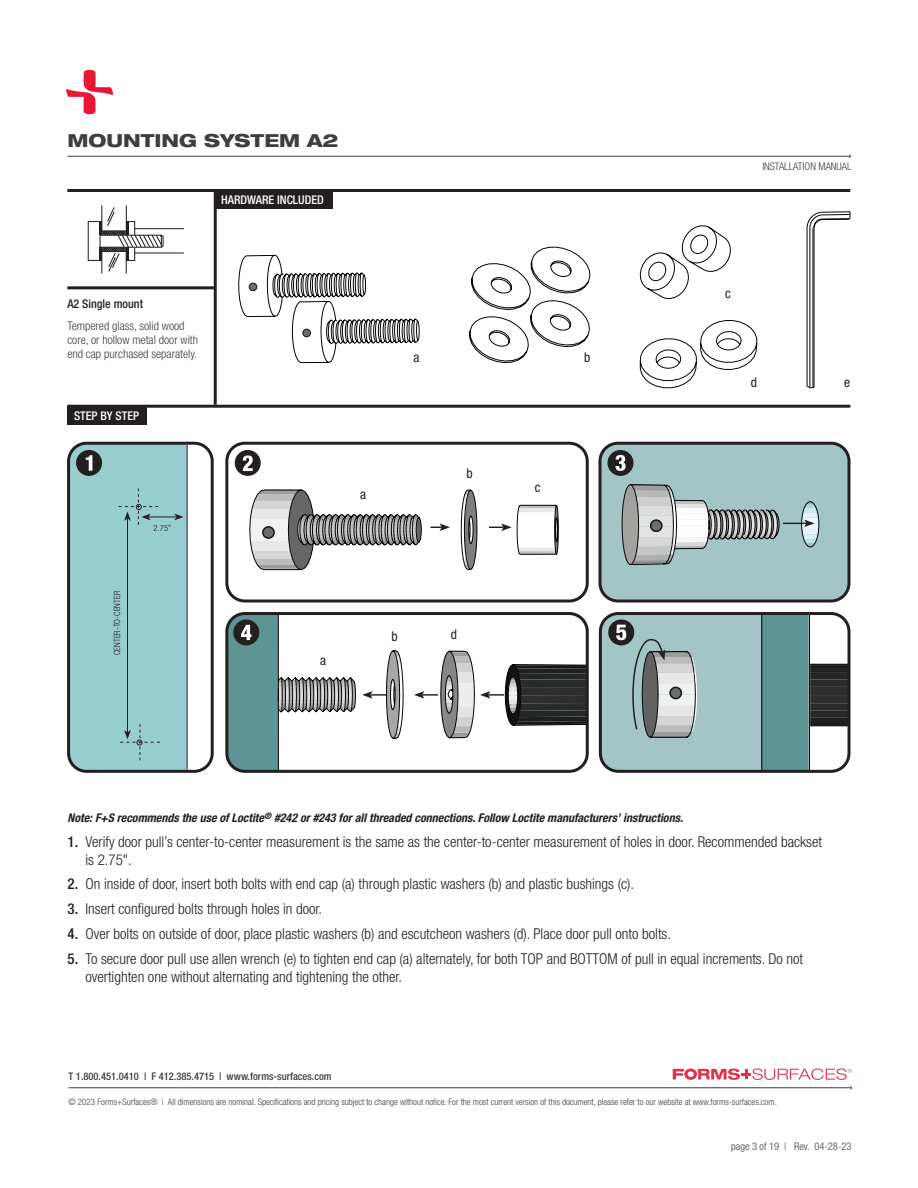
<style>
.page{position:relative;width:918px;height:1188px;background:#fff}
.page>*{position:absolute;margin:0;border:0;box-sizing:border-box;transform-origin:0 0}
.t1{font:800 expanded 18px "Helvetica Neue LT Std";color:#3e3e3f}
.t2{font:300 condensed 15px/18px "Helvetica Neue LT Std";color:#231f20}
.t3{font:condensed 13.5px "Helvetica Neue LT Std";color:#231f20}
.t4{font:italic 700 condensed 12px "Helvetica Neue LT Std";color:#231f20}
.t5{font:300 condensed 12px/14.4px "Helvetica Neue LT Std";color:#3e3e3f}
.t6{font:500 condensed 12px "Helvetica Neue LT Std";color:#fff}
.t7{font:500 condensed 12px "Helvetica Neue LT Std";color:#231f20}
.t8{font:500 condensed 10.5px "Helvetica Neue LT Std";color:#3e3e3f}
.t9{font:300 condensed 10.5px "Helvetica Neue LT Std";color:#3e3e3f}
.t10{font:300 condensed 9px "Helvetica Neue LT Std";color:#3e3e3f}
.t11{font:300 condensed 8.7px "Helvetica Neue LT Std";color:#231f20}
.s1{font-weight:500}
</style>
<div class="page">
<svg style="left:673px;top:1068px;width:179px;height:12px"></svg>
<hr style="left:68px;top:1087px;width:783px;height:1px;background:#3e3e3f">
<hr style="left:214px;top:189px;width:3px;height:216px;background:#231f20">
<hr style="left:67px;top:286px;width:147px;height:3px;background:#231f20">
<hr style="left:68px;top:156px;width:782px;height:1px;background:#3e3e3f">
<svg style="left:66px;top:70px;width:47px;height:44px"></svg>
<div style="left:67px;top:406px;width:80px;height:19px;background:#231f20"></div>
<hr style="left:67px;top:405px;width:783px;height:3px;background:#231f20">
<div style="left:214px;top:191px;width:119px;height:18px;background:#231f20"></div>
<hr style="left:67px;top:189px;width:783px;height:3px;background:#231f20">
<svg style="left:639px;top:225px;width:92px;height:74px"></svg>
<svg style="left:469px;top:246px;width:122px;height:117px"></svg>
<svg style="left:639px;top:320px;width:119px;height:69px"></svg>
<svg style="left:238px;top:254px;width:182px;height:110px"></svg>
<div style="left:249px;top:283px;width:8px;height:8px;background:#6c6d70;border-radius:50%"></div>
<div style="left:249px;top:283px;width:8px;height:8px;border:1px solid #171616;border-radius:50%"></div>
<div style="left:130px;top:444px;width:57px;height:328px;background:#98cdcf"></div>
<div style="left:68px;top:444px;width:107px;height:328px;background:#98cecc;border-radius:18px"></div>
<hr style="left:187px;top:445px;width:1px;height:324px;background:#231f20">
<div style="left:67px;top:442px;width:147px;height:331px;border:3px solid #231f20;border-radius:18px"></div>
<div style="left:598px;top:442px;width:252px;height:161px;border:3px solid #231f20;border-radius:18px"></div>
<svg style="left:355px;top:616px;width:230px;height:153px"></svg>
<div style="left:225px;top:612px;width:364px;height:161px;border:3px solid #231f20;border-radius:18px"></div>
<svg style="left:249px;top:446px;width:336px;height:153px"></svg>
<div style="left:225px;top:442px;width:364px;height:161px;border:3px solid #231f20;border-radius:18px"></div>
<div style="left:599px;top:612px;width:251px;height:161px;border:3px solid #231f20;border-radius:18px"></div>
<svg style="left:489px;top:523px;width:23px;height:8px"></svg>
<div style="left:77px;top:451px;width:24px;height:24px;background:#231f20;border-radius:50%"></div>
<div style="left:76px;top:450px;width:26px;height:26px;border:1px solid #231f20;border-radius:50%"></div>
<svg style="left:86px;top:455px;width:6px;height:16px"></svg>
<div style="left:235px;top:451px;width:25px;height:24px;background:#231f20;border-radius:50%"></div>
<div style="left:235px;top:450px;width:26px;height:26px;border:1px solid #231f20;border-radius:50%"></div>
<svg style="left:243px;top:455px;width:10px;height:16px"></svg>
<hr style="left:127px;top:519px;width:1px;height:213px;background:#231f20">
<svg style="left:119px;top:488px;width:65px;height:37px"></svg>
<svg style="left:480px;top:665px;width:107px;height:60px"></svg>
<svg style="left:120px;top:724px;width:40px;height:36px"></svg>
<svg style="left:227px;top:614px;width:128px;height:157px"></svg>
<svg style="left:430px;top:523px;width:20px;height:8px"></svg>
<svg style="left:600px;top:443px;width:249px;height:158px;background:#9fb8b9"></svg>
<svg style="left:362px;top:651px;width:41px;height:87px"></svg>
<svg style="left:414px;top:651px;width:60px;height:87px"></svg>
<svg style="left:600px;top:614px;width:249px;height:157px;background:#92acad"></svg>
<div style="left:670px;top:687px;width:11px;height:12px;background:#6c6d70;border-radius:50%"></div>
<div style="left:669px;top:687px;width:13px;height:12px;border:2px solid #171616;border-radius:50%"></div>
<div style="left:263px;top:527px;width:11px;height:11px;background:#6c6d70;border-radius:50%"></div>
<div style="left:262px;top:526px;width:13px;height:13px;border:2px solid #171616;border-radius:50%"></div>
<div style="left:651px;top:520px;width:11px;height:11px;background:#6c6d70;border-radius:50%"></div>
<div style="left:650px;top:519px;width:13px;height:13px;border:2px solid #171616;border-radius:50%"></div>
<hr style="left:101px;top:205px;width:1px;height:30px;background:#231f20">
<hr style="left:126px;top:205px;width:1px;height:30px;background:#231f20">
<div style="left:88px;top:221px;width:14px;height:40px;border:1px solid #231f20"></div>
<svg style="left:99px;top:206px;width:65px;height:68px"></svg>
<hr style="left:135px;top:228px;width:49px;height:1px;background:#231f20">
<hr style="left:135px;top:252px;width:49px;height:2px;background:#231f20">
<svg style="left:807px;top:212px;width:44px;height:16px"></svg>
<hr style="left:807px;top:228px;width:1px;height:159px;background:#040503">
<hr style="left:810px;top:228px;width:1px;height:159px;background:#040503">
<hr style="left:813px;top:228px;width:1px;height:159px;background:#040503">
<hr style="left:814px;top:228px;width:1px;height:159px;background:#040503">
<svg style="left:807px;top:386px;width:8px;height:3px"></svg>
<p class="t1" style="left:67px;top:129px;width:272px">MOUNTING SYSTEM A2</p>
<p class="t6" style="left:221px;top:193px;width:104px">HARDWARE INCLUDED</p>
<p class="t7" style="left:67px;top:297px;width:77px">A2 Single mount</p>
<p class="t5" style="left:67px;top:318px;width:132px">Tempered glass, solid wood core, or hollow metal door with end cap purchased separately.</p>
<p class="t6" style="left:74px;top:408px;width:67px">STEP BY STEP</p>
<p class="t11" style="left:112px;top:655px;width:66px;rotate:-90deg">CENTER-TO-CENTER</p>
<p class="t11" style="left:154px;top:523px;width:19px">2.75”</p>
<p class="t3" style="left:360px;top:486px;width:7px">a</p>
<p class="t3" style="left:414px;top:349px;width:7px">a</p>
<p class="t3" style="left:467px;top:465px;width:8px">b</p>
<p class="t3" style="left:320px;top:653px;width:7px">a</p>
<p class="t3" style="left:392px;top:629px;width:8px">b</p>
<p class="t3" style="left:451px;top:627px;width:8px">d</p>
<p class="t3" style="left:584px;top:349px;width:8px">b</p>
<p class="t3" style="left:535px;top:479px;width:7px">c</p>
<p class="t9" style="left:762px;top:161px;width:91px">INSTALLATION MANUAL</p>
<p class="t3" style="left:725px;top:285px;width:7px">c</p>
<p class="t3" style="left:751px;top:375px;width:8px">d</p>
<p class="t3" style="left:844px;top:375px;width:7px">e</p>
<p class="t4" style="left:68px;top:810px;width:617px">Note: F+S recommends the use of Loctite<sup>®</sup> #242 or #243 for all threaded connections. Follow Loctite manufacturers’ instructions.</p>
<p class="t2" style="left:86px;top:832px;width:738px;text-indent:-18px"><span class="s1">1.</span> Verify door pull’s center-to-center measurement is the same as the center-to-center measurement of holes in door. Recommended backset is 2.75".</p>
<p class="t2" style="left:68px;top:875px;width:568px"><span class="s1">2.</span> On inside of door, insert both bolts with end cap (a) through plastic washers (b) and plastic bushings (c).</p>
<p class="t2" style="left:68px;top:900px;width:256px"><span class="s1">3.</span> Insert configured bolts through holes in door.</p>
<p class="t2" style="left:68px;top:924px;width:605px"><span class="s1">4.</span> Over bolts on outside of door, place plastic washers (b) and escutcheon washers (d). Place door pull onto bolts.</p>
<p class="t2" style="left:86px;top:949px;width:719px;text-indent:-18px"><span class="s1">5.</span> To secure door pull use allen wrench (e) to tighten end cap (a) alternately, for both TOP and BOTTOM of pull in equal increments. Do not overtighten one without alternating and tightening the other.</p>
<p class="t8" style="left:69px;top:1070px;width:265px">T 1.800.451.0410 | F 412.385.4715 | www.forms-surfaces.com</p>
<p class="t10" style="left:69px;top:1097px;width:710px">© 2023 Forms+Surfaces® | All dimensions are nominal. Specifications and pricing subject to change without notice. For the most current version of this document, please refer to our website at www.forms-surfaces.com.</p>
<p class="t9" style="left:731px;top:1140px;width:122px">page 3 of 19 | Rev. 04-28-23</p>
</div>
